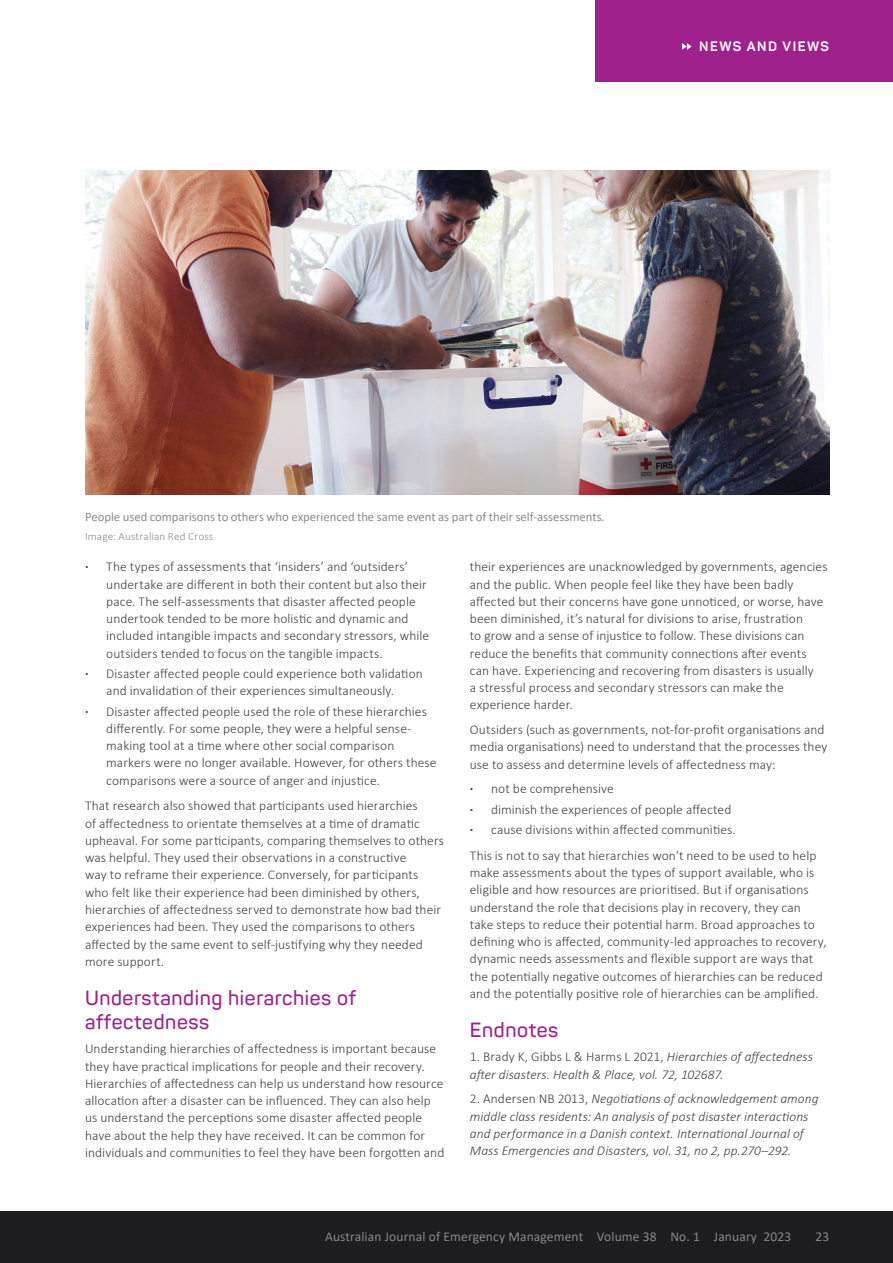
<style>
.page{position:relative;width:893px;height:1263px;background:#fff}
.page>*{position:absolute;margin:0;border:0;box-sizing:border-box;transform-origin:0 0}
.t1{font:600 20.25px/24px "Panton";letter-spacing:.03em;color:#9f218b}
.t2{font:300 13.5px/17.2px "Calibri";letter-spacing:.005em;color:#414042}
.t3{font:italic 300 13.5px/17.2px "Calibri";letter-spacing:.005em;color:#414042}
.t4{font:13.5px "Calibri";letter-spacing:.01em;color:#868788}
.t5{font:700 13.5px "Panton";letter-spacing:.11em;color:#fff}
.t6{font:12.75px "Calibri";letter-spacing:-.005em;color:#8a8c8e}
.t7{font:300 11.25px "Calibri";letter-spacing:.01em;color:#8a8c8e}
.s1{font-weight:700}
.s2{font-style:normal}
</style>
<div class="page">
<div style="left:0;top:1212px;width:893px;height:51px;background:#1d1d1f"></div>
<div style="left:596px;top:0;width:297px;height:81px;background:#9f218b"></div>
<svg style="left:682px;top:43px;width:10px;height:7px"></svg>
<img style="left:85px;top:170px;width:744px;height:325px">
<p class="t5" style="left:699px;top:38px;width:131px">NEWS AND VIEWS</p>
<p class="t6" style="left:85px;top:508px;width:521px">People used comparisons to others who experienced the same event as part of their self-assessments.</p>
<p class="t7" style="left:85px;top:529px;width:130px">Image: Australian Red Cross</p>
<p class="t2" style="left:106px;top:558px;width:324px;text-indent:-21px"><span class="s1">·</span> The types of assessments that ‘insiders’ and ‘outsiders’ undertake are different in both their content but also their pace. The self-assessments that disaster affected people undertook tended to be more holistic and dynamic and included intangible impacts and secondary stressors, while outsiders tended to focus on the tangible impacts.</p>
<p class="t2" style="left:85px;top:665px;width:339px;text-align:center"><span class="s1">·</span> Disaster affected people could experience both validation and invalidation of their experiences simultaneously.</p>
<p class="t2" style="left:106px;top:702px;width:332px;text-indent:-21px"><span class="s1">·</span> Disaster affected people used the role of these hierarchies differently. For some people, they were a helpful sense&shy;making tool at a time where other social comparison markers were no longer available. However, for others these comparisons were a source of anger and injustice.</p>
<p class="t2" style="left:85px;top:797px;width:361px">That research also showed that participants used hierarchies<br>of affectedness to orientate themselves at a time of dramatic upheaval. For some participants, comparing themselves to others was helpful. They used their observations in a constructive<br>way to reframe their experience. Conversely, for participants who felt like their experience had been diminished by others, hierarchies of affectedness served to demonstrate how bad their experiences had been. They used the comparisons to others affected by the same event to self-justifying why they needed more support.</p>
<h1 class="t1" style="left:85px;top:985px;width:272px">Understanding hierarchies of affectedness</h1>
<p class="t2" style="left:85px;top:1040px;width:361px">Understanding hierarchies of affectedness is important because they have practical implications for people and their recovery.<br>Hierarchies of affectedness can help us understand how resource allocation after a disaster can be influenced. They can also help us understand the perceptions some disaster affected people have about the help they have received. It can be common for individuals and communities to feel they have been forgotten and</p>
<p class="t2" style="left:470px;top:558px;width:359px">their experiences are unacknowledged by governments, agencies and the public. When people feel like they have been badly affected but their concerns have gone unnoticed, or worse, have been diminished, it’s natural for divisions to arise, frustration<br>to grow and a sense of injustice to follow. These divisions can reduce the benefits that community connections after events can have. Experiencing and recovering from disasters is usually<br>a stressful process and secondary stressors can make the experience harder.</p>
<p class="t2" style="left:470px;top:721px;width:359px">Outsiders (such as governments, not-for-profit organisations and media organisations) need to understand that the processes they use to assess and determine levels of affectedness may:</p>
<p class="t2" style="left:470px;top:778px;width:267px;line-height:20.4px"><span class="s1">·</span> not be comprehensive<br><span class="s1">·</span> diminish the experiences of people affected <span class="s1">·</span> cause divisions within affected communities.</p>
<p class="t2" style="left:470px;top:847px;width:358px">This is not to say that hierarchies won’t need to be used to help make assessments about the types of support available, who is eligible and how resources are prioritised. But if organisations understand the role that decisions play in recovery, they can take steps to reduce their potential harm. Broad approaches to defining who is affected, community-led approaches to recovery, dynamic needs assessments and flexible support are ways that the potentially negative outcomes of hierarchies can be reduced and the potentially positive role of hierarchies can be amplified.</p>
<h1 class="t1" style="left:470px;top:1017px;width:90px">Endnotes</h1>
<p class="t3" style="left:470px;top:1048px;width:345px"><span class="s2">1. Brady K, Gibbs L &amp; Harms L 2021,</span> Hierarchies of affectedness after disasters. Health &amp; Place, vol. 72, 102687.</p>
<p class="t3" style="left:470px;top:1090px;width:350px"><span class="s2">2. Andersen NB 2013,</span> Negotiations of acknowledgement among middle class residents: An analysis of post disaster interactions and performance in a Danish context. International Journal of Mass Emergencies and Disasters, vol. 31, no 2, pp.270–292.</p>
<p class="t4" style="left:325px;top:1227px;width:468px">Australian Journal of Emergency Management Volume 38 No. 1 January 2023</p>
<p class="t4" style="left:815px;top:1227px;width:15px">23</p>
</div>
